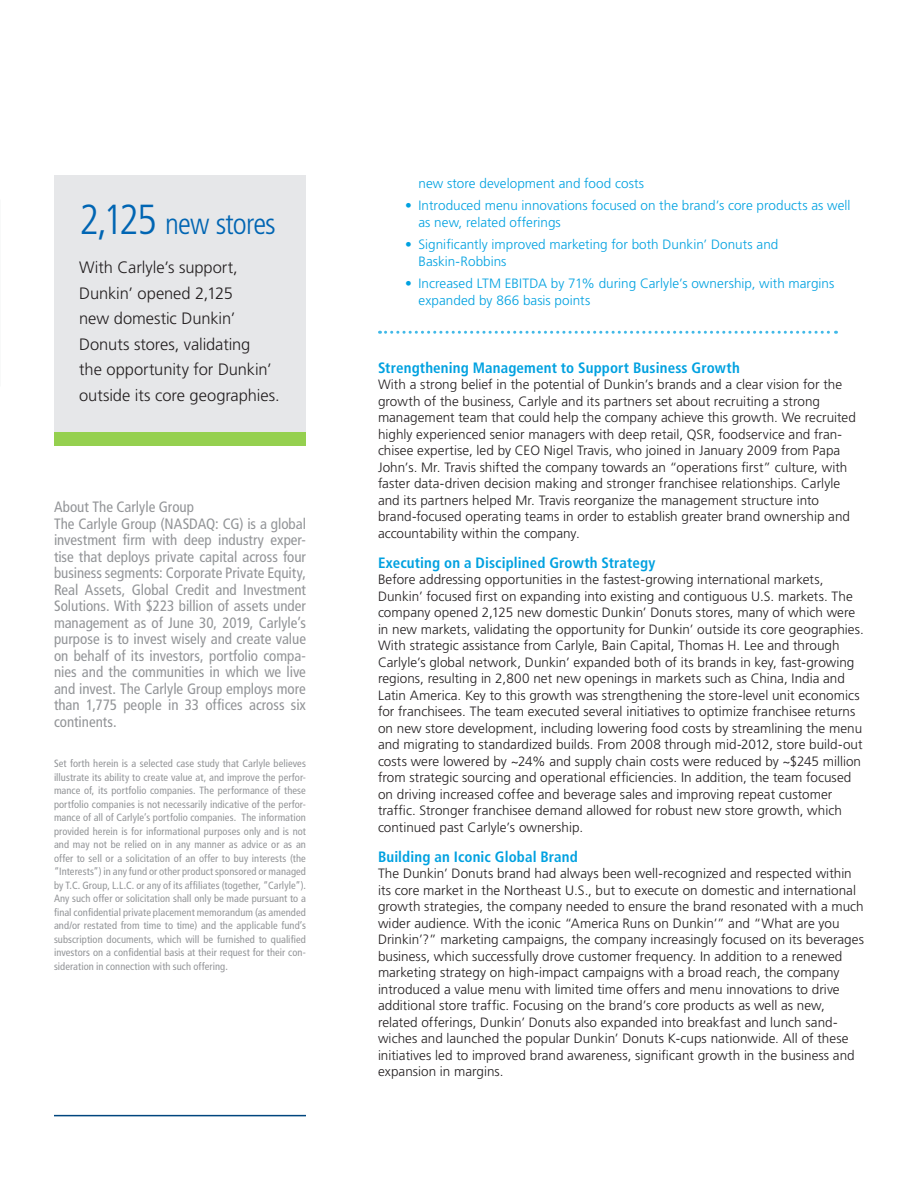
<style>
.page{position:relative;width:918px;height:1188px;background:#fff}
.page>*{position:absolute;margin:0;border:0;box-sizing:border-box;transform-origin:0 0}
.Callout--Head{font:300 condensed 30px "Frutiger LT Std";letter-spacing:-.03em;color:#0065b3}
.Callout--Head-2{font:300 16.5px/25.5px "Frutiger LT Std";letter-spacing:-.005em;color:#231f20}
.t1{font:condensed 15px/16.5px "Frutiger LT Std";color:#939598}
.Body--TEXT_P1{font:700 condensed 15px "Frutiger LT Std";letter-spacing:.01em;color:#00a1e0}
.Body--TEXT_P1-2{font:300 13.5px/16.5px "Frutiger LT Std";color:#231f20}
.Body--Bullet{font:300 13.5px/16.5px "Frutiger LT Std";color:#00a1e0}
.t2{font:condensed 10.5px/13.5px "Frutiger LT Std";letter-spacing:.005em;color:#939598;text-align:justify}
.s1{font-size:42px}
</style>
<div class="page">
<hr style="left:54px;top:1115px;width:252px;height:1px;background:#00467e">
<hr style="left:0;top:168px;width:1px;height:187px;background:#e6e7e9">
<svg style="left:0;top:168px;width:1px;height:46px"></svg>
<div style="left:54px;top:175px;width:252px;height:257px;background:#e6e7e9"></div>
<div style="left:54px;top:432px;width:252px;height:13px;background:#95d04f"></div>
<svg style="left:380px;top:331px;width:457px;height:3px"></svg>
<p class="Callout--Head" style="left:79px;top:207px;width:198px"><span class="s1">2,125</span> new stores</p>
<p class="Callout--Head-2" style="left:79px;top:255px;width:202px">With Carlyle’s support,<br>Dunkin’ opened 2,125<br>new domestic Dunkin’<br>Donuts stores, validating<br>the opportunity for Dunkin’ outside its core geographies.</p>
<p class="t1" style="left:54px;top:499px;width:254px">About The Carlyle Group<br>The Carlyle Group (NASDAQ: CG) is a global investment firm with deep industry exper&shy;tise that deploys private capital across four business segments: Corporate Private Equity, Real Assets, Global Credit and Investment Solutions. With $223 billion of assets under management as of June 30, 2019, Carlyle’s purpose is to invest wisely and create value on behalf of its investors, portfolio compa&shy;nies and the communities in which we live and invest. The Carlyle Group employs more than 1,775 people in 33 offices across six continents.</p>
<p class="t2" style="left:54px;top:757px;width:254px">Set forth herein is a selected case study that Carlyle believes illustrate its ability to create value at, and improve the perfor&shy;mance of, its portfolio companies. The performance of these portfolio companies is not necessarily indicative of the perfor&shy;mance of all of Carlyle’s portfolio companies. The information provided herein is for informational purposes only and is not and may not be relied on in any manner as advice or as an offer to sell or a solicitation of an offer to buy interests (the “Interests”) in any fund or other product sponsored or managed by T.C. Group, L.L.C. or any of its affiliates (together, “Carlyle”).<br>Any such offer or solicitation shall only be made pursuant to a final confidential private placement memorandum (as amended and/or restated from time to time) and the applicable fund’s subscription documents, which will be furnished to qualified investors on a confidential basis at their request for their con&shy;sideration in connection with such offering.</p>
<p class="Body--Bullet" style="left:418px;top:175px;width:227px">new store development and food costs</p>
<p class="Body--Bullet" style="left:418px;top:198px;width:433px;text-indent:-14px">• Introduced menu innovations focused on the brand’s core products as well as new, related offerings</p>
<p class="Body--Bullet" style="left:418px;top:237px;width:361px;text-indent:-14px">• Significantly improved marketing for both Dunkin’ Donuts and<br>Baskin-Robbins</p>
<p class="Body--Bullet" style="left:418px;top:276px;width:417px;text-indent:-14px">• Increased LTM EBITDA by 71% during Carlyle’s ownership, with margins expanded by 866 basis points</p>
<p class="Body--TEXT_P1" style="left:378px;top:359px;width:363px">Strengthening Management to Support Business Growth</p>
<p class="Body--TEXT_P1-2" style="left:378px;top:377px;width:480px">With a strong belief in the potential of Dunkin’s brands and a clear vision for the growth of the business, Carlyle and its partners set about recruiting a strong management team that could help the company achieve this growth. We recruited highly experienced senior managers with deep retail, QSR, foodservice and fran&shy;chisee expertise, led by CEO Nigel Travis, who joined in January 2009 from Papa John’s. Mr. Travis shifted the company towards an “operations first” culture, with faster data-driven decision making and stronger franchisee relationships. Carlyle and its partners helped Mr. Travis reorganize the management structure into brand-focused operating teams in order to establish greater brand ownership and accountability within the company.</p>
<p class="Body--TEXT_P1" style="left:378px;top:554px;width:279px">Executing on a Disciplined Growth Strategy</p>
<p class="Body--TEXT_P1-2" style="left:378px;top:572px;width:487px">Before addressing opportunities in the fastest-growing international markets, Dunkin’ focused first on expanding into existing and contiguous U.S. markets. The company opened 2,125 new domestic Dunkin’ Donuts stores, many of which were in new markets, validating the opportunity for Dunkin’ outside its core geographies.<br>With strategic assistance from Carlyle, Bain Capital, Thomas H. Lee and through Carlyle’s global network, Dunkin’ expanded both of its brands in key, fast-growing regions, resulting in 2,800 net new openings in markets such as China, India and Latin America. Key to this growth was strengthening the store-level unit economics for franchisees. The team executed several initiatives to optimize franchisee returns on new store development, including lowering food costs by streamlining the menu and migrating to standardized builds. From 2008 through mid-2012, store build-out costs were lowered by ~24% and supply chain costs were reduced by ~$245 million from strategic sourcing and operational efficiencies. In addition, the team focused on driving increased coffee and beverage sales and improving repeat customer traffic. Stronger franchisee demand allowed for robust new store growth, which continued past Carlyle’s ownership.</p>
<p class="Body--TEXT_P1" style="left:378px;top:848px;width:201px">Building an Iconic Global Brand</p>
<p class="Body--TEXT_P1-2" style="left:378px;top:866px;width:488px">The Dunkin’ Donuts brand had always been well-recognized and respected within its core market in the Northeast U.S., but to execute on domestic and international growth strategies, the company needed to ensure the brand resonated with a much wider audience. With the iconic “America Runs on Dunkin’” and “What are you Drinkin’?” marketing campaigns, the company increasingly focused on its beverages business, which successfully drove customer frequency. In addition to a renewed marketing strategy on high-impact campaigns with a broad reach, the company introduced a value menu with limited time offers and menu innovations to drive additional store traffic. Focusing on the brand’s core products as well as new, related offerings, Dunkin’ Donuts also expanded into breakfast and lunch sand&shy;wiches and launched the popular Dunkin’ Donuts K-cups nationwide. All of these initiatives led to improved brand awareness, significant growth in the business and expansion in margins.</p>
</div>
